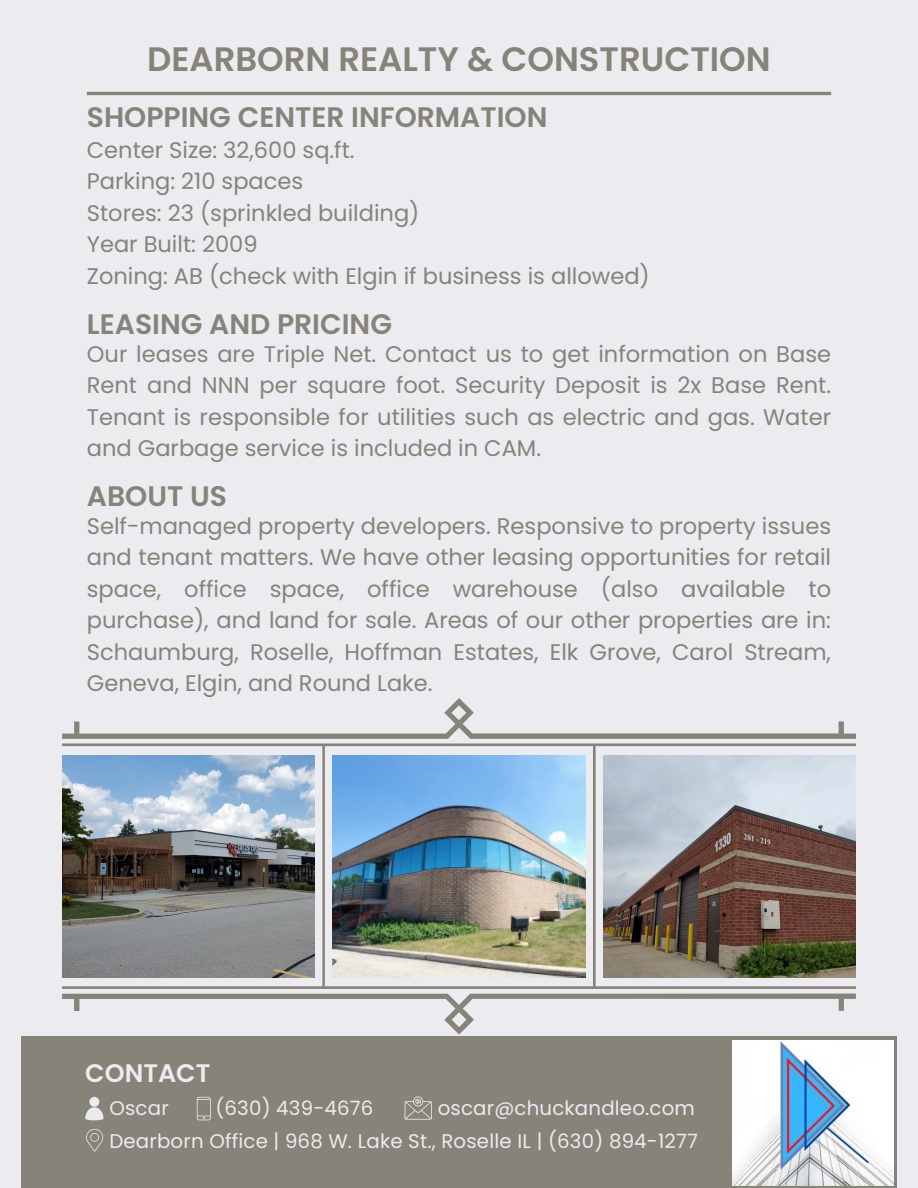
<style>
.page{position:relative;width:918px;height:1188px;background:#ebebf0}
.page>*{position:absolute;margin:0;border:0;box-sizing:border-box;transform-origin:0 0}
.t1{font:600 33.9px "Poppins";color:#868379}
.t2{font:600 28.2px "Poppins";color:#868379}
.t3{font:600 25.35px "Poppins";color:#ebebf0}
.t4{font:22.5px/31.5px "Poppins";color:#868379;text-align:justify}
.t5{font:19.8px "Poppins";letter-spacing:.01em;color:#ebebf0}
</style>
<div class="page">
<div style="left:21px;top:1037px;width:876px;height:151px;background:#868379"></div>
<img style="left:733px;top:1040px;width:161px;height:145px">
<svg style="left:85px;top:1097px;width:18px;height:23px"></svg>
<svg style="left:86px;top:1129px;width:17px;height:23px"></svg>
<svg style="left:197px;top:1097px;width:13px;height:23px"></svg>
<svg style="left:405px;top:1096px;width:26px;height:24px"></svg>
<hr style="left:87px;top:92px;width:744px;height:3px;background:#868379">
<svg style="left:62px;top:698px;width:794px;height:336px"></svg>
<img style="left:62px;top:755px;width:253px;height:222px">
<img style="left:333px;top:755px;width:252px;height:222px">
<img style="left:603px;top:755px;width:253px;height:222px">
<h4 class="t1" style="left:147px;top:36px;width:625px">DEARBORN REALTY &amp; CONSTRUCTION</h4>
<p class="t2" style="left:87px;top:98px;width:462px">SHOPPING CENTER INFORMATION</p>
<p class="t4" style="left:87px;top:134px;width:564px;text-align:left">Center Size: 32,600 sq.ft.<br>Parking: 210 spaces<br>Stores: 23 (sprinkled building)<br>Year Built: 2009<br>Zoning: AB (check with Elgin if business is allowed)</p>
<h4 class="t2" style="left:87px;top:304px;width:307px">LEASING AND PRICING</h4>
<p class="t4" style="left:87px;top:338px;width:746px">Our leases are Triple Net. Contact us to get information on Base Rent and NNN per square foot. Security Deposit is 2x Base Rent.<br>Tenant is responsible for utilities such as electric and gas. Water and Garbage service is included in CAM.</p>
<h2 class="t2" style="left:87px;top:476px;width:141px">ABOUT US</h2>
<p class="t4" style="left:87px;top:510px;width:746px">Self-managed property developers. Responsive to property issues and tenant matters. We have other leasing opportunities for retail space, office space, office warehouse (also available to purchase), and land for sale. Areas of our other properties are in:<br>Schaumburg, Roselle, Hoffman Estates, Elk Grove, Carol Stream, Geneva, Elgin, and Round Lake.</p>
<h3 class="t3" style="left:85px;top:1055px;width:127px">CONTACT</h3>
<p class="t5" style="left:109px;top:1094px;width:61px">Oscar</p>
<p class="t5" style="left:215px;top:1094px;width:159px">(630) 439-4676</p>
<p class="t5" style="left:438px;top:1094px;width:259px">oscar@chuckandleo.com</p>
<p class="t5" style="left:109px;top:1127px;width:590px">Dearborn Office | 968 W. Lake St., Roselle IL | (630) 894-1277</p>
</div>
